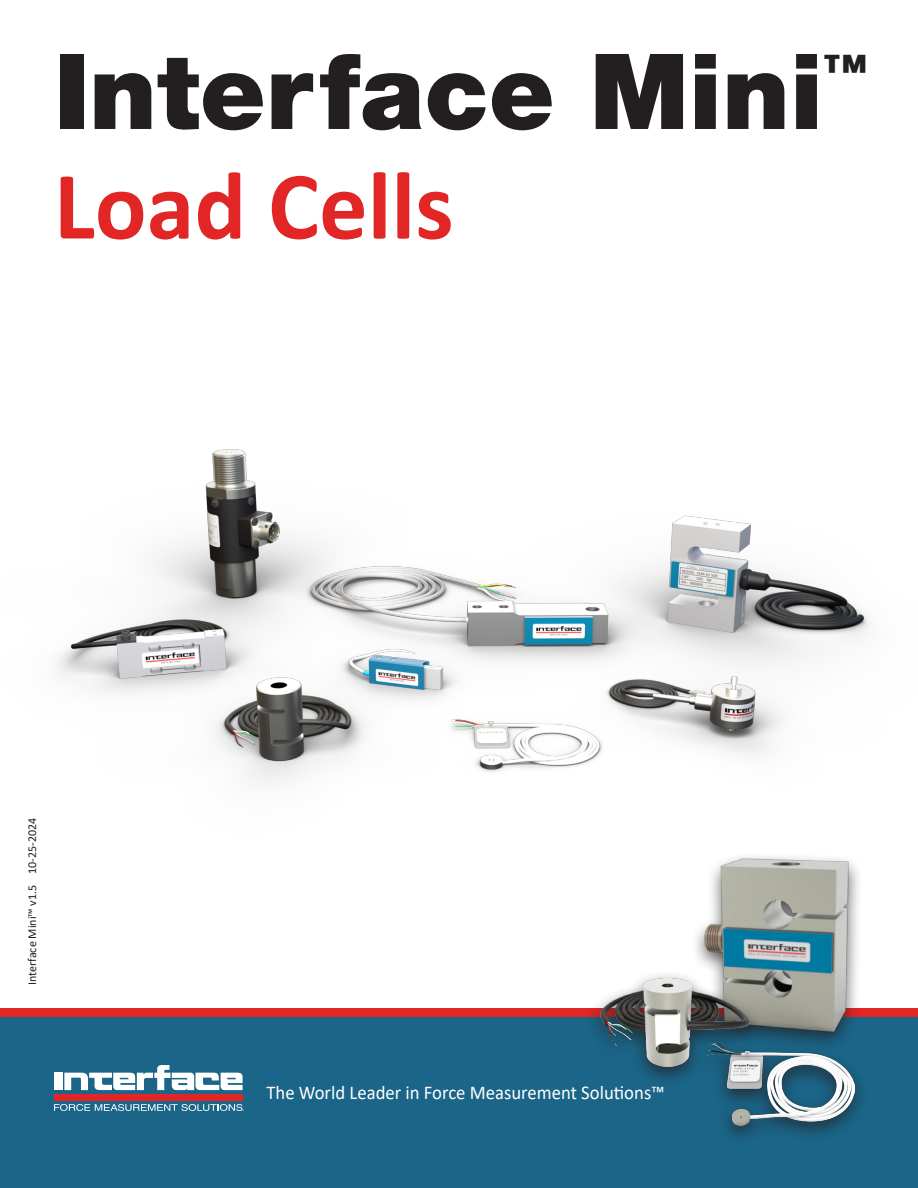
<style>
.page{position:relative;width:918px;height:1188px;background:#fff}
.page>*{position:absolute;margin:0;border:0;box-sizing:border-box;transform-origin:0 0}
.t1{font:900 105px "Helvetica Neue LT Std";color:#231f20}
.t2{font:700 97.5px "Calibri";color:#e22525}
.t3{font:900 43.65px "Helvetica Neue LT Std";color:#231f20}
.t4{font:19.5px "Calibri";color:#fff;scale:.96 1}
.t5{font:12px "Calibri";color:#231f20}
</style>
<div class="page">
<img style="left:0;top:449px;width:918px;height:739px">
<p class="t1" style="left:54px;top:29px;width:771px">Interface Mini</p>
<p class="t3" style="left:823px;top:44px;width:45px">™</p>
<p class="t2" style="left:54px;top:137px;width:401px">Load Cells</p>
<p class="t5" style="left:24px;top:985px;width:168px;rotate:-90deg">Interface Mini™ v1.5 10-25-2024</p>
<p class="t4" style="left:266px;top:1079px;width:416px">The World Leader in Force Measurement Solutions™</p>
</div>
